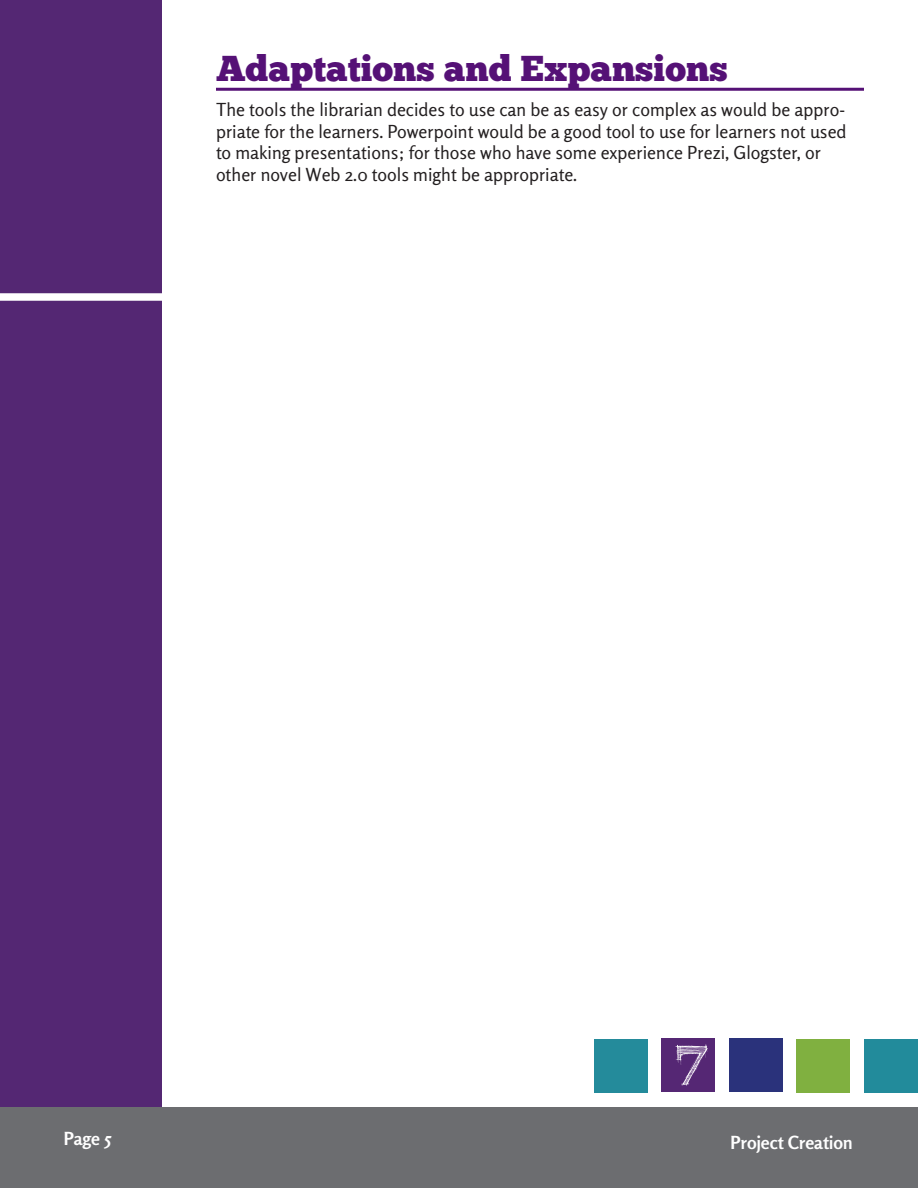
<style>
.page{position:relative;width:918px;height:1188px;background:#fff}
.page>*{position:absolute;margin:0;border:0;box-sizing:border-box;transform-origin:0 0}
.t1{font:700 54px "FFF Tusj";color:#fff}
.Right_Col_Heading_1{font:36px "Chunk Five";color:#551176}
.t2{font:18px/21.6px "Rosario";color:#231f20}
.t3{font:700 18px "Rosario";color:#fff}
</style>
<div class="page">
<div style="left:0;top:0;width:162px;height:1188px;background:#542773"></div>
<div style="left:0;top:293px;width:162px;height:8px;background:#fff"></div>
<div style="left:0;top:1107px;width:918px;height:81px;background:#6c6d70"></div>
<div style="left:864px;top:1039px;width:54px;height:54px;background:#228b9b"></div>
<div style="left:796px;top:1039px;width:54px;height:54px;background:#80b040"></div>
<div style="left:729px;top:1038px;width:54px;height:54px;background:#2a327b"></div>
<div style="left:662px;top:1038px;width:54px;height:54px;background:#552774"></div>
<div style="left:594px;top:1039px;width:54px;height:54px;background:#248b9b"></div>
<hr style="left:216px;top:88px;width:648px;height:3px;background:#551176">
<p class="Right_Col_Heading_1" style="left:216px;top:47px;width:513px">Adaptations and Expansions</p>
<p class="t2" style="left:216px;top:99px;width:632px">The tools the librarian decides to use can be as easy or complex as would be appro&shy;priate for the learners. Powerpoint would be a good tool to use for learners not used to making presentations; for those who have some experience Prezi, Glogster, or other novel Web 2.0 tools might be appropriate.</p>
<h1 class="t1" style="left:675px;top:1024px;width:33px">7</h1>
<p class="t3" style="left:64px;top:1128px;width:50px">Page 5</p>
<p class="t3" style="left:731px;top:1132px;width:123px">Project Creation</p>
</div>
